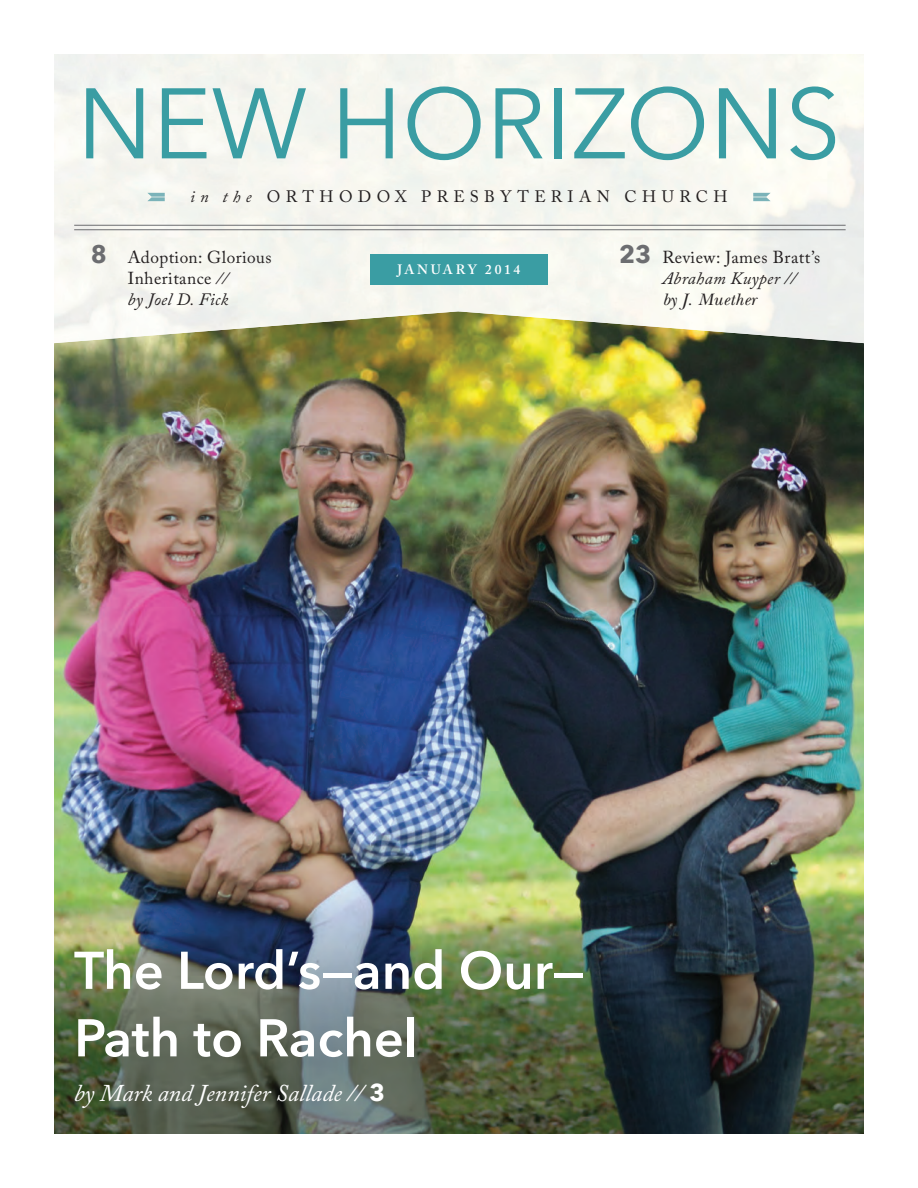
<style>
.page{position:relative;width:918px;height:1188px;background:#fff}
.page>*{position:absolute;margin:0;border:0;box-sizing:border-box;transform-origin:0 0}
.t1{font:99px "Avenir Next";color:#3a9da3}
.t2{font:600 52.5px/67.5px "Avenir Next";color:#fff}
.t3{font:italic 24px "Adobe Caslon Pro";color:#fff}
.t4{font:17.25px/21px "Adobe Caslon Pro";letter-spacing:.025em;color:#231f20;text-align:center}
.t5{font:16.5px "Adobe Caslon Pro";letter-spacing:.325em;color:#231f20}
.t6{font:600 13.5px "Adobe Caslon Pro";letter-spacing:.2em;color:#fff}
.s1{font-style:italic}
.s2{font-family:"Avenir Next";font-weight:700;font-size:24.9px;color:#6c6d70}
.s3{font-family:"New Baskerville";font-style:italic}
.s4{font-family:"Avenir Next";font-weight:700;font-style:normal}
</style>
<div class="page">
<img style="left:54px;top:343px;width:810px;height:791px">
<img style="left:54px;top:54px;width:810px;height:289px">
<div style="left:370px;top:254px;width:178px;height:31px;background:#3a9da3"></div>
<svg style="left:753px;top:193px;width:18px;height:8px"></svg>
<svg style="left:147px;top:193px;width:18px;height:8px"></svg>
<hr style="left:74px;top:225px;width:772px;height:1px;background:#6c6d70">
<hr style="left:74px;top:229px;width:772px;height:1px;background:#6c6d70">
<p class="t1" style="left:77px;top:65px;width:766px">NEW HORIZONS</p>
<p class="t5" style="left:190px;top:187px;width:539px"><span class="s1">in the</span> ORTHODOX PRESBYTERIAN CHURCH</p>
<p class="t4" style="left:91px;top:246px;width:182px"><span class="s2">8</span> Adoption: Glorious<br>Inheritance <span class="s1">//<br>by Joel D. Fick</span></p>
<p class="t4" style="left:662px;top:246px;width:160px;text-align:left;text-indent:-43px"><span class="s2">23</span> Review: James Bratt’s<br><span class="s1">Abraham Kuyper //<br></span><span class="s3">by J. Muether</span></p>
<p class="t6" style="left:398px;top:262px;width:124px">JANUARY 2014</p>
<p class="t2" style="left:74px;top:937px;width:512px">The Lord’s—and Our—<br>Path to Rachel</p>
<p class="t3" style="left:74px;top:1079px;width:312px">by Mark and Jennifer Sallade // <span class="s4">3</span></p>
</div>
